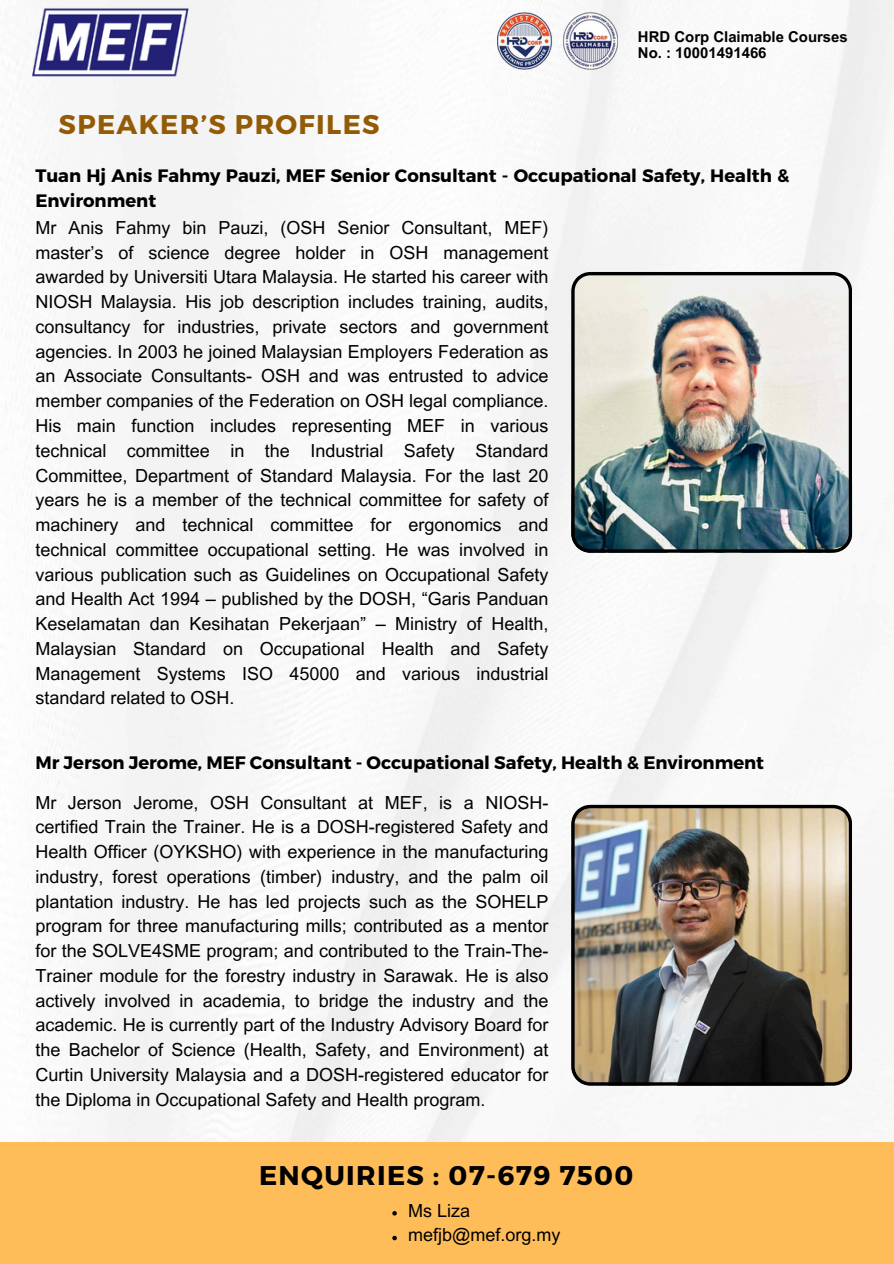
<style>
.page{position:relative;width:894px;height:1264px;background:#fff}
.page>*{position:absolute;margin:0;border:0;box-sizing:border-box;transform-origin:0 0}
.t1{font:700 27px "Montserrat";letter-spacing:.05em;color:#000}
.t2{font:700 27px "Montserrat";letter-spacing:.05em;color:#945b06}
.t3{font:18px/24.8px "Arial MT Pro";color:#000;text-align:justify}
.t4{font:700 18px/24.8px "Montserrat";color:#000}
.t5{font:700 15px "Arial MT Pro";color:#000}
</style>
<div class="page">
<img style="left:8px;top:0;width:885px;height:1141px">
<img style="left:16px;top:0;width:198px;height:82px">
<img style="left:571px;top:272px;width:280px;height:280px">
<img style="left:571px;top:804px;width:280px;height:281px">
<div style="left:0;top:1141px;width:893px;height:122px;background:#ffbd59"></div>
<svg style="left:392px;top:1211px;width:5px;height:4px"></svg>
<svg style="left:392px;top:1235px;width:5px;height:5px"></svg>
<img style="left:497px;top:6px;width:120px;height:70px">
<h1 class="t2" style="left:59px;top:107px;width:322px">SPEAKER’S PROFILES</h1>
<p class="t5" style="left:637px;top:32px;width:211px">HRD Corp Claimable Courses</p>
<h1 class="t5" style="left:637px;top:47px;width:130px">No. : 10001491466</h1>
<p class="t4" style="left:35px;top:162px;width:755px">Tuan Hj Anis Fahmy Pauzi, MEF Senior Consultant - Occupational Safety, Health &amp;<br>Environment</p>
<p class="t3" style="left:35px;top:217px;width:514px">Mr Anis Fahmy bin Pauzi, (OSH Senior Consultant, MEF) master’s of science degree holder in OSH management awarded by Universiti Utara Malaysia. He started his career with NIOSH Malaysia. His job description includes training, audits, consultancy for industries, private sectors and government agencies. In 2003 he joined Malaysian Employers Federation as an Associate Consultants- OSH and was entrusted to advice member companies of the Federation on OSH legal compliance.<br>His main function includes representing MEF in various technical committee in the Industrial Safety Standard Committee, Department of Standard Malaysia. For the last 20 years he is a member of the technical committee for safety of machinery and technical committee for ergonomics and technical committee occupational setting. He was involved in various publication such as Guidelines on Occupational Safety and Health Act 1994 – published by the DOSH, “Garis Panduan Keselamatan dan Kesihatan Pekerjaan” – Ministry of Health, Malaysian Standard on Occupational Health and Safety Management Systems ISO 45000 and various industrial standard related to OSH.</p>
<h2 class="t4" style="left:35px;top:749px;width:730px">Mr Jerson Jerome, MEF Consultant - Occupational Safety, Health &amp; Environment</h2>
<h3 class="t3" style="left:35px;top:792px;width:514px">Mr Jerson Jerome, OSH Consultant at MEF, is a NIOSH&shy;certified Train the Trainer. He is a DOSH-registered Safety and Health Officer (OYKSHO) with experience in the manufacturing industry, forest operations (timber) industry, and the palm oil plantation industry. He has led projects such as the SOHELP program for three manufacturing mills; contributed as a mentor for the SOLVE4SME program; and contributed to the Train-The-Trainer module for the forestry industry in Sarawak. He is also actively involved in academia, to bridge the industry and the academic. He is currently part of the Industry Advisory Board for the Bachelor of Science (Health, Safety, and Environment) at Curtin University Malaysia and a DOSH-registered educator for the Diploma in Occupational Safety and Health program.</h3>
<p class="t1" style="left:259px;top:1157px;width:376px">ENQUIRIES : 07-679 7500</p>
<h2 class="t3" style="left:408px;top:1200px;width:63px">Ms Liza</h2>
<h3 class="t3" style="left:408px;top:1224px;width:154px">mefjb@mef.org.my</h3>
</div>
